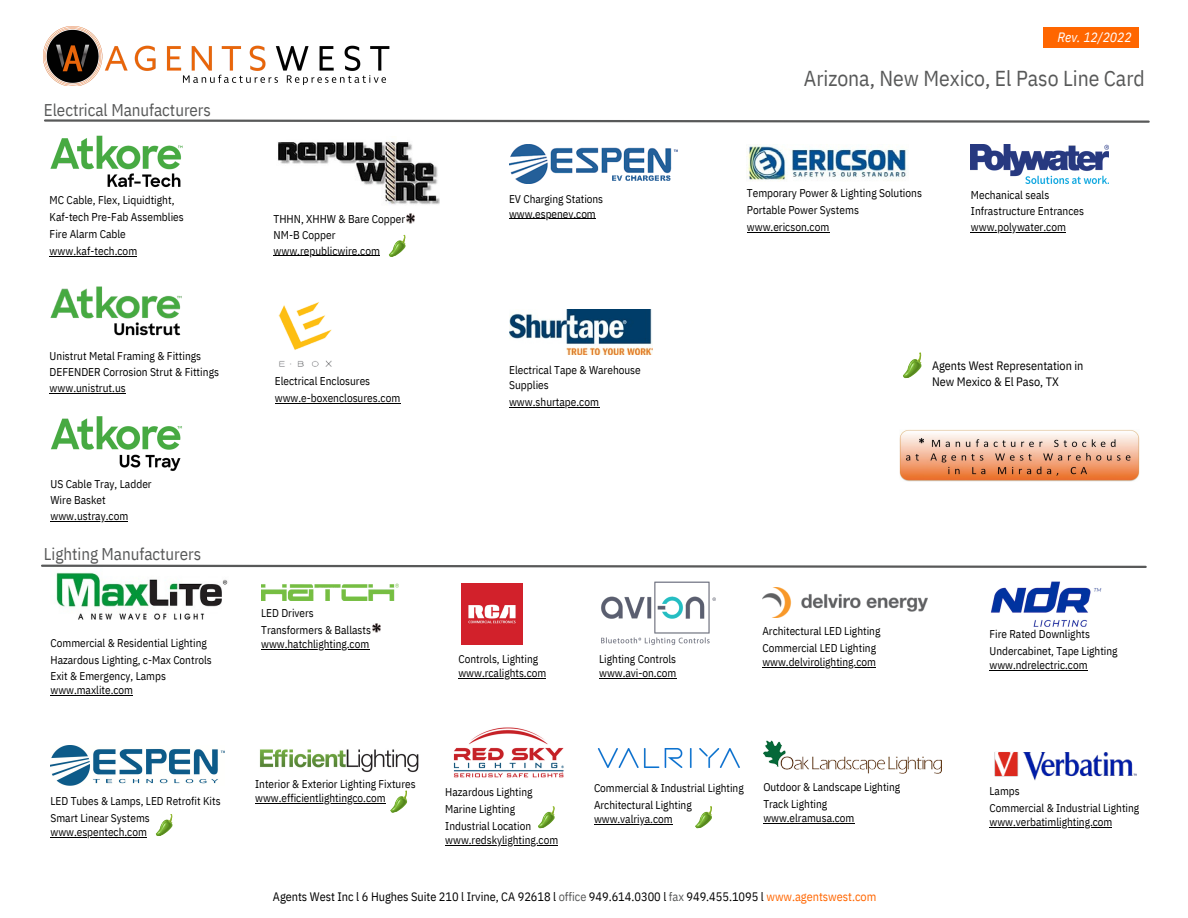
<style>
.page{position:relative;width:1188px;height:918px;background:#fff}
.page>*{position:absolute;margin:0;border:0;box-sizing:border-box;transform-origin:0 0}
.t1{font:21.6px "IBM Plex Sans Cond";color:#585959}
.t2{font:16.95px "IBM Plex Sans Cond";color:#585959}
.t3{font:italic 13.5px "IBM Plex Sans Cond";color:#fff}
.t4{font:12.3px "IBM Plex Sans Cond";color:#000}
.t5{font:12.15px/16.2px "IBM Plex Sans Cond";color:#000}
.t6{font:11.25px/17px "IBM Plex Sans Cond";color:#000}
.s1{color:#585959}
.s2{color:#f60}
</style>
<div class="page">
<img style="left:44px;top:27px;width:346px;height:59px">
<div style="left:1043px;top:27px;width:96px;height:20px;background:#f60"></div>
<img style="left:748px;top:145px;width:158px;height:36px">
<hr style="left:747px;top:232px;width:82px;height:1px;background:#000">
<svg style="left:407px;top:214px;width:8px;height:9px"></svg>
<img style="left:278px;top:141px;width:162px;height:64px">
<hr style="left:274px;top:256px;width:106px;height:1px;background:#000">
<img style="left:278px;top:302px;width:54px;height:65px">
<hr style="left:275px;top:403px;width:125px;height:1px;background:#000">
<img style="left:50px;top:286px;width:132px;height:50px">
<hr style="left:50px;top:393px;width:76px;height:1px;background:#000">
<img style="left:509px;top:310px;width:143px;height:44px">
<hr style="left:509px;top:407px;width:90px;height:1px;background:#000">
<img style="left:56px;top:572px;width:172px;height:48px">
<hr style="left:51px;top:695px;width:82px;height:1px;background:#000">
<svg style="left:44px;top:119px;width:1106px;height:4px"></svg>
<img style="left:509px;top:145px;width:169px;height:38px">
<hr style="left:509px;top:218px;width:87px;height:1px;background:#000">
<img style="left:971px;top:145px;width:137px;height:38px">
<hr style="left:971px;top:232px;width:95px;height:1px;background:#000">
<img style="left:51px;top:416px;width:131px;height:55px">
<hr style="left:51px;top:521px;width:77px;height:1px;background:#000">
<img style="left:51px;top:745px;width:174px;height:41px">
<hr style="left:51px;top:837px;width:96px;height:1px;background:#000">
<img style="left:461px;top:584px;width:61px;height:60px">
<hr style="left:458px;top:678px;width:88px;height:1px;background:#000">
<img style="left:453px;top:727px;width:111px;height:51px">
<hr style="left:445px;top:845px;width:113px;height:1px;background:#000">
<img style="left:261px;top:584px;width:137px;height:17px">
<hr style="left:261px;top:649px;width:108px;height:1px;background:#000">
<img style="left:601px;top:581px;width:115px;height:64px">
<hr style="left:599px;top:678px;width:77px;height:1px;background:#000">
<img style="left:259px;top:749px;width:160px;height:24px">
<hr style="left:255px;top:803px;width:131px;height:1px;background:#000">
<img style="left:762px;top:587px;width:166px;height:30px">
<hr style="left:762px;top:667px;width:114px;height:1px;background:#000">
<img style="left:597px;top:748px;width:143px;height:20px">
<hr style="left:594px;top:824px;width:79px;height:1px;background:#000">
<img style="left:990px;top:581px;width:112px;height:46px">
<hr style="left:990px;top:670px;width:98px;height:1px;background:#000">
<svg style="left:41px;top:564px;width:1106px;height:4px"></svg>
<img style="left:50px;top:135px;width:133px;height:53px">
<hr style="left:50px;top:256px;width:87px;height:1px;background:#000">
<img style="left:763px;top:741px;width:178px;height:33px">
<hr style="left:763px;top:823px;width:91px;height:1px;background:#000">
<img style="left:899px;top:429px;width:240px;height:53px">
<svg style="left:372px;top:623px;width:9px;height:10px"></svg>
<img style="left:994px;top:752px;width:143px;height:29px">
<hr style="left:990px;top:827px;width:122px;height:1px;background:#000">
<svg style="left:538px;top:806px;width:17px;height:23px"></svg>
<svg style="left:155px;top:814px;width:18px;height:22px"></svg>
<svg style="left:695px;top:806px;width:17px;height:23px"></svg>
<svg style="left:390px;top:790px;width:18px;height:23px"></svg>
<svg style="left:389px;top:234px;width:17px;height:23px"></svg>
<svg style="left:903px;top:352px;width:19px;height:27px"></svg>
<h2 class="t2" style="left:44px;top:98px;width:169px">Electrical Manufacturers</h2>
<p class="t6" style="left:50px;top:191px;width:136px">MC Cable, Flex, Liquidtight,<br>Kaf-tech Pre-Fab Assemblies<br>Fire Alarm Cable www.kaf-tech.com</p>
<p class="t6" style="left:274px;top:210px;width:133px;line-height:16px">THHN, XHHW &amp; Bare Copper<br>NM-B Copper www.republicwire.com</p>
<p class="t3" style="left:1058px;top:28px;width:76px">Rev. 12/2022</p>
<h1 class="t1" style="left:804px;top:64px;width:342px">Arizona, New Mexico, El Paso Line Card</h1>
<p class="t6" style="left:747px;top:185px;width:177px">Temporary Power &amp; Lighting Solutions<br>Portable Power Systems www.ericson.com</p>
<p class="t6" style="left:509px;top:192px;width:96px;line-height:14.1px">EV Charging Stations www.espenev.com</p>
<p class="t6" style="left:971px;top:187px;width:115px;line-height:16px">Mechanical seals<br>Infrastructure Entrances www.polywater.com</p>
<p class="t6" style="left:50px;top:348px;width:171px;line-height:16px">Unistrut Metal Framing &amp; Fittings<br>DEFENDER Corrosion Strut &amp; Fittings www.unistrut.us</p>
<p class="t6" style="left:51px;top:476px;width:103px;line-height:16px">US Cable Tray, Ladder<br>Wire Basket www.ustray.com</p>
<h2 class="t2" style="left:44px;top:543px;width:159px">Lighting Manufacturers</h2>
<p class="t6" style="left:51px;top:634px;width:163px">Commercial &amp; Residential Lighting<br>Hazardous Lighting, c-Max Controls<br>Exit &amp; Emergency, Lamps</p>
<p class="t6" style="left:51px;top:682px;width:84px">www.maxlite.com</p>
<p class="t6" style="left:51px;top:792px;width:172px">LED Tubes &amp; Lamps, LED Retrofit Kits<br>Smart Linear Systems</p>
<p class="t6" style="left:51px;top:823px;width:98px">www.espentech.com</p>
<p class="t6" style="left:275px;top:372px;width:127px">Electrical Enclosures www.e-boxenclosures.com</p>
<p class="t6" style="left:509px;top:362px;width:133px;line-height:15.1px">Electrical Tape &amp; Warehouse<br>Supplies</p>
<p class="t6" style="left:509px;top:393px;width:92px">www.shurtape.com</p>
<p class="t5" style="left:932px;top:357px;width:153px">Agents West Representation in<br>New Mexico &amp; El Paso, TX</p>
<p class="t6" style="left:261px;top:605px;width:111px">LED Drivers<br>Transformers &amp; Ballasts</p>
<p class="t6" style="left:261px;top:636px;width:110px">www.hatchlighting.com</p>
<p class="t6" style="left:458px;top:651px;width:89px;line-height:14.1px">Controls, Lighting www.rcalights.com</p>
<p class="t6" style="left:599px;top:651px;width:79px;line-height:14.1px">Lighting Controls www.avi-on.com</p>
<p class="t6" style="left:762px;top:622px;width:119px">Architectural LED Lighting<br>Commercial LED Lighting</p>
<p class="t6" style="left:762px;top:653px;width:115px">www.delvirolighting.com</p>
<p class="t6" style="left:255px;top:777px;width:162px;line-height:14.1px">Interior &amp; Exterior Lighting Fixtures www.efficientlightingco.com</p>
<p class="t6" style="left:445px;top:783px;width:89px">Hazardous Lighting<br>Marine Lighting<br>Industrial Location</p>
<p class="t6" style="left:445px;top:831px;width:114px">www.redskylighting.com</p>
<p class="t6" style="left:594px;top:780px;width:151px">Commercial &amp; Industrial Lighting<br>Architectural Lighting</p>
<p class="t6" style="left:594px;top:810px;width:80px">www.valriya.com</p>
<p class="t6" style="left:763px;top:779px;width:138px">Outdoor &amp; Landscape Lighting<br>Track Lighting</p>
<p class="t6" style="left:763px;top:810px;width:93px">www.elramusa.com</p>
<p class="t4" style="left:273px;top:889px;width:605px">Agents West Inc l 6 Hughes Suite 210 l Irvine, CA 92618 l <span class="s1">office</span> 949.614.0300 l <span class="s1">fax</span> 949.455.1095 l <span class="s2">www.agentswest.com</span></p>
<p class="t6" style="left:990px;top:626px;width:130px">Fire Rated Downlights<br>Undercabinet, Tape Lighting</p>
<p class="t6" style="left:990px;top:657px;width:100px">www.ndrelectric.com</p>
<p class="t6" style="left:990px;top:783px;width:151px">Lamps<br>Commercial &amp; Industrial Lighting</p>
<p class="t6" style="left:990px;top:813px;width:124px">www.verbatimlighting.com</p>
</div>
